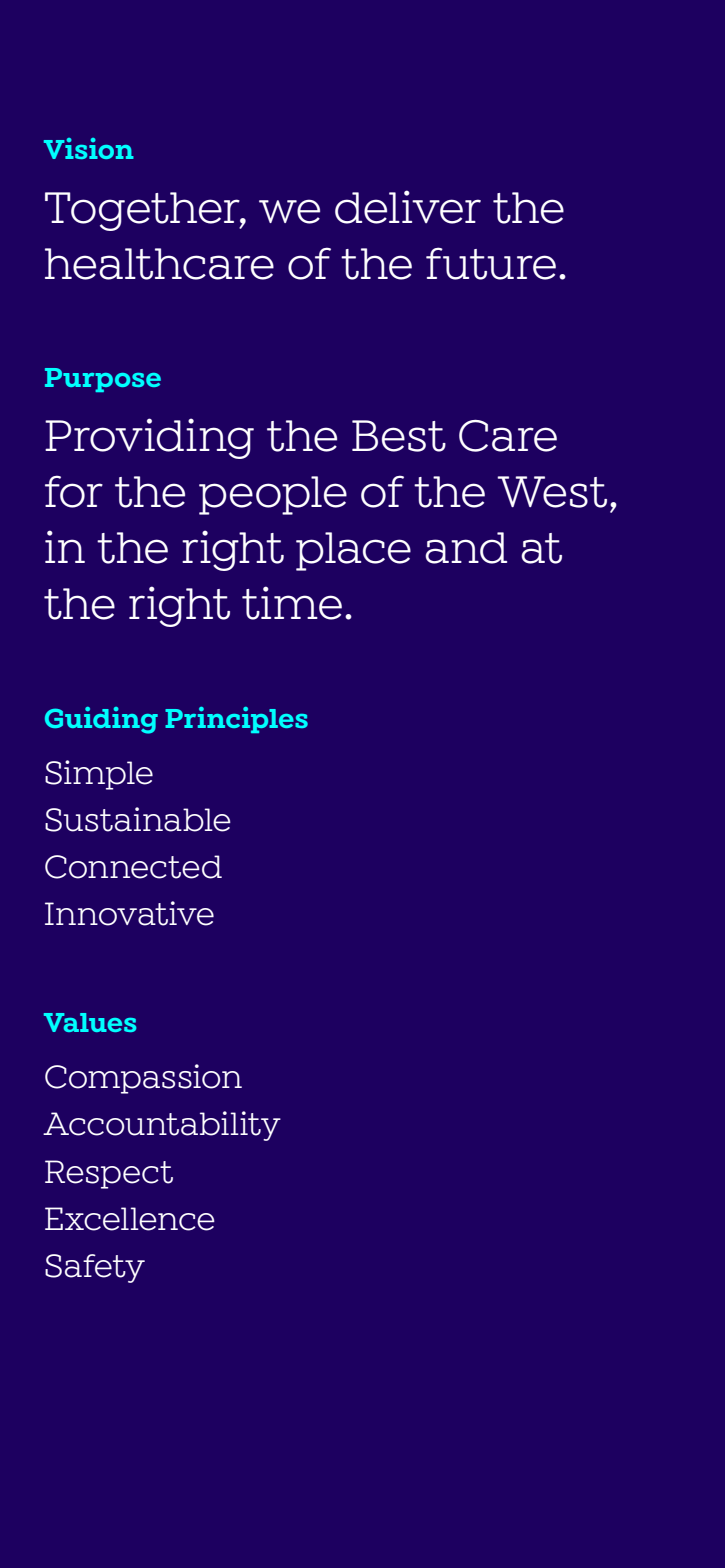
<style>
.page{position:relative;width:725px;height:1568px;background:#fff}
.page>*{position:absolute;margin:0;border:0;box-sizing:border-box;transform-origin:0 0}
.t1{font:45.5px/56px "Winden";letter-spacing:-.02em;color:#fff}
.t2{font:33.25px/47.2px "Winden";letter-spacing:-.005em;color:#fff}
.t3{font:600 28px "Winden";color:#0ff}
</style>
<div class="page">
<div style="left:0;top:0;width:724px;height:1568px;background:#1d0060"></div>
<p class="t3" style="left:44px;top:132px;width:92px">Vision</p>
<p class="t1" style="left:44px;top:180px;width:525px">Together, we deliver the healthcare of the future.</p>
<p class="t3" style="left:44px;top:359px;width:120px">Purpose</p>
<p class="t1" style="left:44px;top:408px;width:576px">Providing the Best Care for the people of the West, in the right place and at the right time.</p>
<p class="t3" style="left:44px;top:701px;width:266px">Guiding Principles</p>
<p class="t2" style="left:44px;top:749px;width:189px">Simple<br>Sustainable<br>Connected<br>Innovative</p>
<p class="t3" style="left:44px;top:1005px;width:95px">Values</p>
<p class="t2" style="left:44px;top:1054px;width:238px">Compassion<br>Accountability<br>Respect<br>Excellence<br>Safety</p>
</div>
